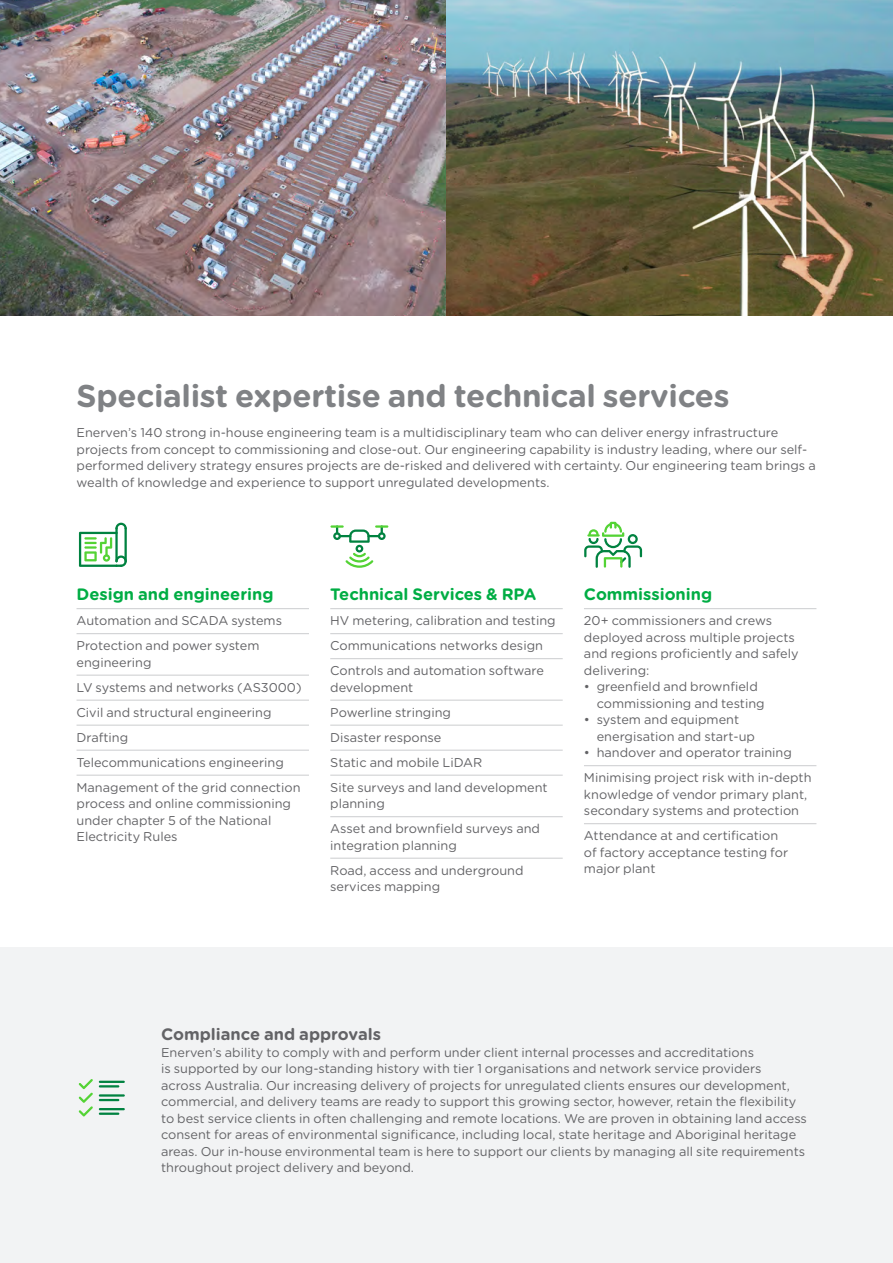
<style>
.page{position:relative;width:893px;height:1263px;background:#fff}
.page>*{position:absolute;margin:0;border:0;box-sizing:border-box;transform-origin:0 0}
.t1{font:700 31.5px "Gotham Rounded";letter-spacing:-.01em;color:#808285}
.t2{font:700 16.5px "Gotham Rounded";color:#00ad44}
.t3{font:700 16.5px "Gotham Rounded";color:#636366}
.Body{font:12.75px/16.5px "Gotham Rounded";color:#636366}
.Body_Bullet_Ruled{font:12.75px/16.5px "Gotham Rounded";color:#636366}
</style>
<div class="page">
<div style="left:0;top:947px;width:893px;height:316px;background:#f2f3f4"></div>
<img style="left:0;top:0;width:892px;height:316px">
<img style="left:892px;top:0;width:1px;height:316px">
<hr style="left:77px;top:608px;width:232px;height:1px;background:#d1d2d4">
<hr style="left:77px;top:633px;width:232px;height:1px;background:#d1d2d4">
<hr style="left:77px;top:675px;width:232px;height:1px;background:#d1d2d4">
<hr style="left:77px;top:700px;width:232px;height:1px;background:#d1d2d4">
<hr style="left:77px;top:725px;width:232px;height:1px;background:#d1d2d4">
<hr style="left:77px;top:750px;width:232px;height:1px;background:#d1d2d4">
<hr style="left:77px;top:775px;width:232px;height:1px;background:#d1d2d4">
<hr style="left:330px;top:608px;width:233px;height:1px;background:#d1d2d4">
<hr style="left:330px;top:633px;width:233px;height:1px;background:#d1d2d4">
<hr style="left:330px;top:658px;width:233px;height:1px;background:#d1d2d4">
<hr style="left:330px;top:700px;width:233px;height:1px;background:#d1d2d4">
<hr style="left:330px;top:725px;width:233px;height:1px;background:#d1d2d4">
<hr style="left:330px;top:750px;width:233px;height:1px;background:#d1d2d4">
<hr style="left:330px;top:775px;width:233px;height:1px;background:#d1d2d4">
<hr style="left:330px;top:816px;width:233px;height:1px;background:#d1d2d4">
<hr style="left:330px;top:858px;width:233px;height:1px;background:#d1d2d4">
<hr style="left:584px;top:608px;width:232px;height:1px;background:#d1d2d4">
<hr style="left:584px;top:765px;width:232px;height:1px;background:#d1d2d4">
<hr style="left:584px;top:823px;width:232px;height:1px;background:#d1d2d4">
<svg style="left:333px;top:525px;width:55px;height:43px"></svg>
<hr style="left:330px;top:525px;width:14px;height:3px;background:#54d335">
<svg style="left:584px;top:522px;width:58px;height:46px"></svg>
<svg style="left:79px;top:523px;width:48px;height:44px"></svg>
<hr style="left:99px;top:1081px;width:26px;height:2px;background:#008240">
<hr style="left:99px;top:1085px;width:20px;height:2px;background:#008240">
<hr style="left:99px;top:1099px;width:20px;height:2px;background:#008240">
<hr style="left:99px;top:1094px;width:26px;height:2px;background:#008240">
<svg style="left:79px;top:1079px;width:14px;height:37px"></svg>
<hr style="left:99px;top:1108px;width:26px;height:2px;background:#008240">
<hr style="left:99px;top:1112px;width:20px;height:3px;background:#008240">
<h1 class="t1" style="left:77px;top:373px;width:655px">Specialist expertise and technical services</h1>
<p class="Body" style="left:77px;top:424px;width:741px">Enerven’s 140 strong in-house engineering team is a multidisciplinary team who can deliver energy infrastructure projects from concept to commissioning and close-out. Our engineering capability is industry leading, where our self&shy;performed delivery strategy ensures projects are de-risked and delivered with certainty. Our engineering team brings a wealth of knowledge and experience to support unregulated developments.</p>
<h2 class="t2" style="left:77px;top:582px;width:199px">Design and engineering</h2>
<p class="Body_Bullet_Ruled" style="left:77px;top:612px;width:207px">Automation and SCADA systems</p>
<p class="Body_Bullet_Ruled" style="left:77px;top:637px;width:185px">Protection and power system engineering</p>
<p class="Body_Bullet_Ruled" style="left:77px;top:678px;width:226px">LV systems and networks (AS3000)</p>
<p class="Body_Bullet_Ruled" style="left:77px;top:703px;width:197px">Civil and structural engineering</p>
<p class="Body_Bullet_Ruled" style="left:77px;top:728px;width:53px">Drafting</p>
<p class="Body_Bullet_Ruled" style="left:77px;top:753px;width:209px">Telecommunications engineering</p>
<p class="Body_Bullet_Ruled" style="left:77px;top:778px;width:225px">Management of the grid connection process and online commissioning under chapter 5 of the National<br>Electricity Rules</p>
<h2 class="t2" style="left:330px;top:582px;width:208px">Technical Services &amp; RPA</h2>
<p class="Body_Bullet_Ruled" style="left:330px;top:612px;width:227px">HV metering, calibration and testing</p>
<p class="Body_Bullet_Ruled" style="left:330px;top:637px;width:214px">Communications networks design</p>
<p class="Body_Bullet_Ruled" style="left:330px;top:662px;width:215px">Controls and automation software development</p>
<p class="Body_Bullet_Ruled" style="left:330px;top:703px;width:122px">Powerline stringing</p>
<p class="Body_Bullet_Ruled" style="left:330px;top:728px;width:113px">Disaster response</p>
<p class="Body_Bullet_Ruled" style="left:330px;top:753px;width:154px">Static and mobile LiDAR</p>
<p class="Body_Bullet_Ruled" style="left:330px;top:778px;width:219px">Site surveys and land development planning</p>
<p class="Body_Bullet_Ruled" style="left:330px;top:820px;width:211px">Asset and brownfield surveys and integration planning</p>
<p class="Body_Bullet_Ruled" style="left:330px;top:861px;width:195px">Road, access and underground services mapping</p>
<h2 class="t2" style="left:584px;top:582px;width:130px">Commissioning</h2>
<p class="Body_Bullet_Ruled" style="left:584px;top:612px;width:216px">20+ commissioners and crews deployed across multiple projects and regions proficiently and safely delivering:</p>
<p class="Body" style="left:597px;top:678px;width:169px;text-indent:-13px">• greenfield and brownfield commissioning and testing</p>
<p class="Body" style="left:597px;top:711px;width:160px;text-indent:-13px">• system and equipment energisation and start-up</p>
<p class="Body" style="left:584px;top:744px;width:209px">• handover and operator training</p>
<p class="Body_Bullet_Ruled" style="left:584px;top:769px;width:229px">Minimising project risk with in-depth knowledge of vendor primary plant, secondary systems and protection</p>
<p class="Body_Bullet_Ruled" style="left:584px;top:827px;width:206px">Attendance at and certification of factory acceptance testing for major plant</p>
<h2 class="t3" style="left:161px;top:1022px;width:222px">Compliance and approvals</h2>
<p class="Body" style="left:161px;top:1043px;width:647px">Enerven’s ability to comply with and perform under client internal processes and accreditations<br>is supported by our long-standing history with tier 1 organisations and network service providers<br>across Australia. Our increasing delivery of projects for unregulated clients ensures our development, commercial, and delivery teams are ready to support this growing sector, however, retain the flexibility to best service clients in often challenging and remote locations. We are proven in obtaining land access consent for areas of environmental significance, including local, state heritage and Aboriginal heritage areas. Our in-house environmental team is here to support our clients by managing all site requirements throughout project delivery and beyond.</p>
</div>
